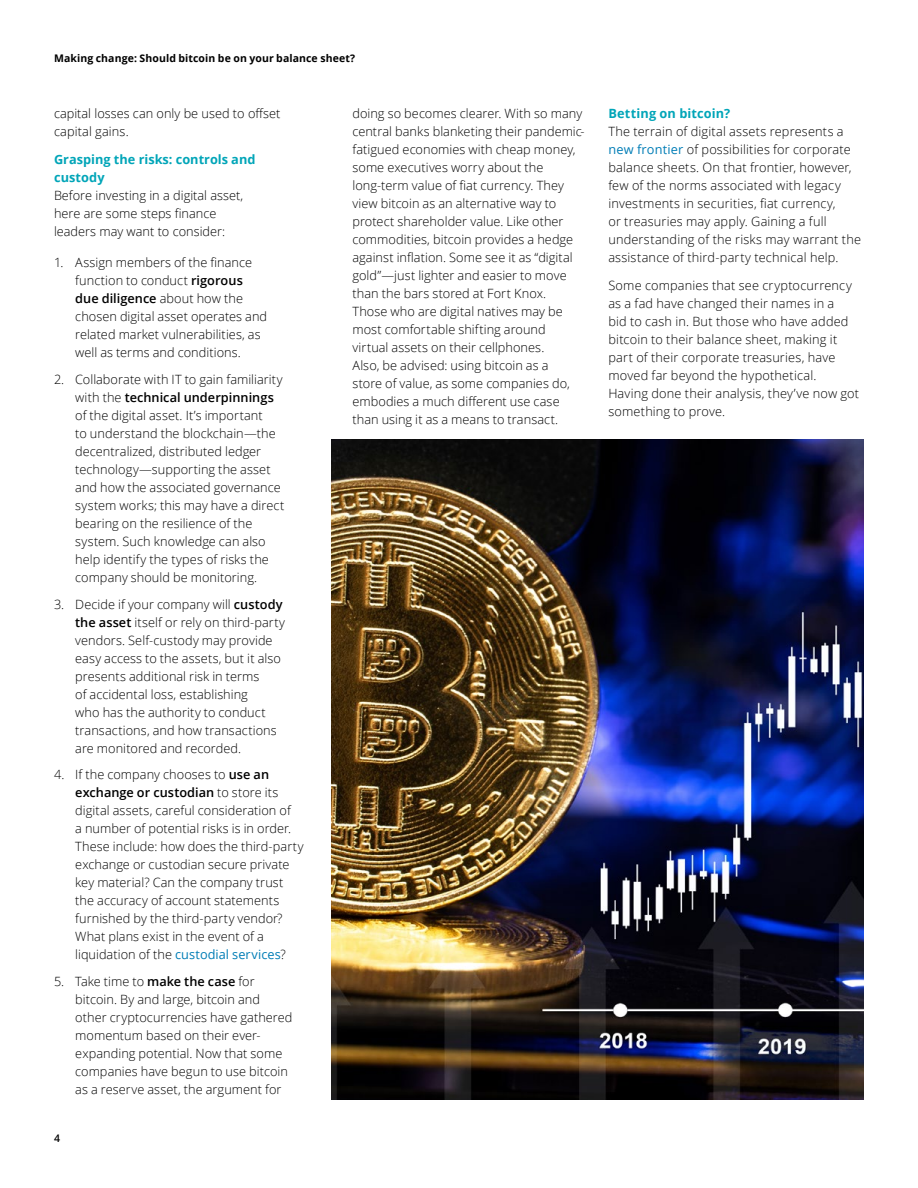
<style>
.page{position:relative;width:918px;height:1188px;background:#fff}
.page>*{position:absolute;margin:0;border:0;box-sizing:border-box;transform-origin:0 0}
.Body_copy__8_5_12pt{font:300 12.75px/18px "Open Sans";letter-spacing:.005em;color:#000}
.Subhead_A__8_5_12pt{font:700 12.75px "Open Sans";letter-spacing:.01em;color:#00a5b8}
.Story_heading_light{font:700 10.5px "Open Sans";letter-spacing:.01em;color:#000}
.Brochure_title___Lef{font:600 10.5px "Open Sans";color:#000}
.s1{font-weight:700;color:#00a5b8}
.s2{font-weight:600}
.s3{font-weight:400;color:#007db6}
</style>
<div class="page">
<img style="left:331px;top:440px;width:533px;height:659px">
<p class="Story_heading_light" style="left:54px;top:51px;width:303px">Making change: Should bitcoin be on your balance sheet?</p>
<p class="Body_copy__8_5_12pt" style="left:54px;top:104px;width:228px">capital losses can only be used to offset capital gains.</p>
<p class="Body_copy__8_5_12pt" style="left:54px;top:150px;width:203px"><span class="s1">Grasping the risks: controls and custody<br></span>Before investing in a digital asset, here are some steps finance leaders may want to consider:</p>
<p class="Body_copy__8_5_12pt" style="left:75px;top:253px;width:193px;text-indent:-21px">1. Assign members of the finance function to conduct <span class="s2">rigorous due diligence</span> about how the chosen digital asset operates and related market vulnerabilities, as well as terms and conditions.</p>
<p class="Body_copy__8_5_12pt" style="left:75px;top:370px;width:211px;text-indent:-21px">2. Collaborate with IT to gain familiarity with the <span class="s2">technical underpinnings </span>of the digital asset. It’s important<br>to understand the blockchain—the decentralized, distributed ledger technology—supporting the asset and how the associated governance system works; this may have a direct bearing on the resilience of the system. Such knowledge can also help identify the types of risks the company should be monitoring.</p>
<p class="Body_copy__8_5_12pt" style="left:75px;top:595px;width:211px;text-indent:-21px">3. Decide if your company will <span class="s2">custody the asset</span> itself or rely on third-party vendors. Self-custody may provide easy access to the assets, but it also presents additional risk in terms<br>of accidental loss, establishing<br>who has the authority to conduct transactions, and how transactions are monitored and recorded.</p>
<p class="Body_copy__8_5_12pt" style="left:75px;top:765px;width:230px;text-indent:-21px">4. If the company chooses to <span class="s2">use an exchange or custodian</span> to store its digital assets, careful consideration of<br>a number of potential risks is in order.<br>These include: how does the third-party exchange or custodian secure private key material? Can the company trust the accuracy of account statements furnished by the third-party vendor?<br>What plans exist in the event of a liquidation of the <span class="s3">custodial services</span>?</p>
<p class="Body_copy__8_5_12pt" style="left:75px;top:972px;width:219px;text-indent:-21px">5. Take time to <span class="s2">make the case</span> for bitcoin. By and large, bitcoin and other cryptocurrencies have gathered momentum based on their ever&shy;expanding potential. Now that some companies have begun to use bitcoin as a reserve asset, the argument for</p>
<p class="Brochure_title___Lef" style="left:54px;top:1131px;width:7px">4</p>
<p class="Body_copy__8_5_12pt" style="left:352px;top:104px;width:234px">doing so becomes clearer. With so many central banks blanketing their pandemic&shy;fatigued economies with cheap money, some executives worry about the long-term value of fiat currency. They view bitcoin as an alternative way to protect shareholder value. Like other commodities, bitcoin provides a hedge against inflation. Some see it as “digital gold”—just lighter and easier to move than the bars stored at Fort Knox.<br>Those who are digital natives may be most comfortable shifting around virtual assets on their cellphones.<br>Also, be advised: using bitcoin as a<br>store of value, as some companies do, embodies a much different use case than using it as a means to transact.</p>
<p class="Subhead_A__8_5_12pt" style="left:608px;top:104px;width:123px">Betting on bitcoin?</p>
<p class="Body_copy__8_5_12pt" style="left:608px;top:122px;width:254px">The terrain of digital assets represents a <span class="s3">new frontier</span> of possibilities for corporate balance sheets. On that frontier, however, few of the norms associated with legacy investments in securities, fiat currency,<br>or treasuries may apply. Gaining a full understanding of the risks may warrant the assistance of third-party technical help.</p>
<p class="Body_copy__8_5_12pt" style="left:608px;top:276px;width:252px">Some companies that see cryptocurrency as a fad have changed their names in a<br>bid to cash in. But those who have added bitcoin to their balance sheet, making it part of their corporate treasuries, have moved far beyond the hypothetical.<br>Having done their analysis, they’ve now got something to prove.</p>
</div>
